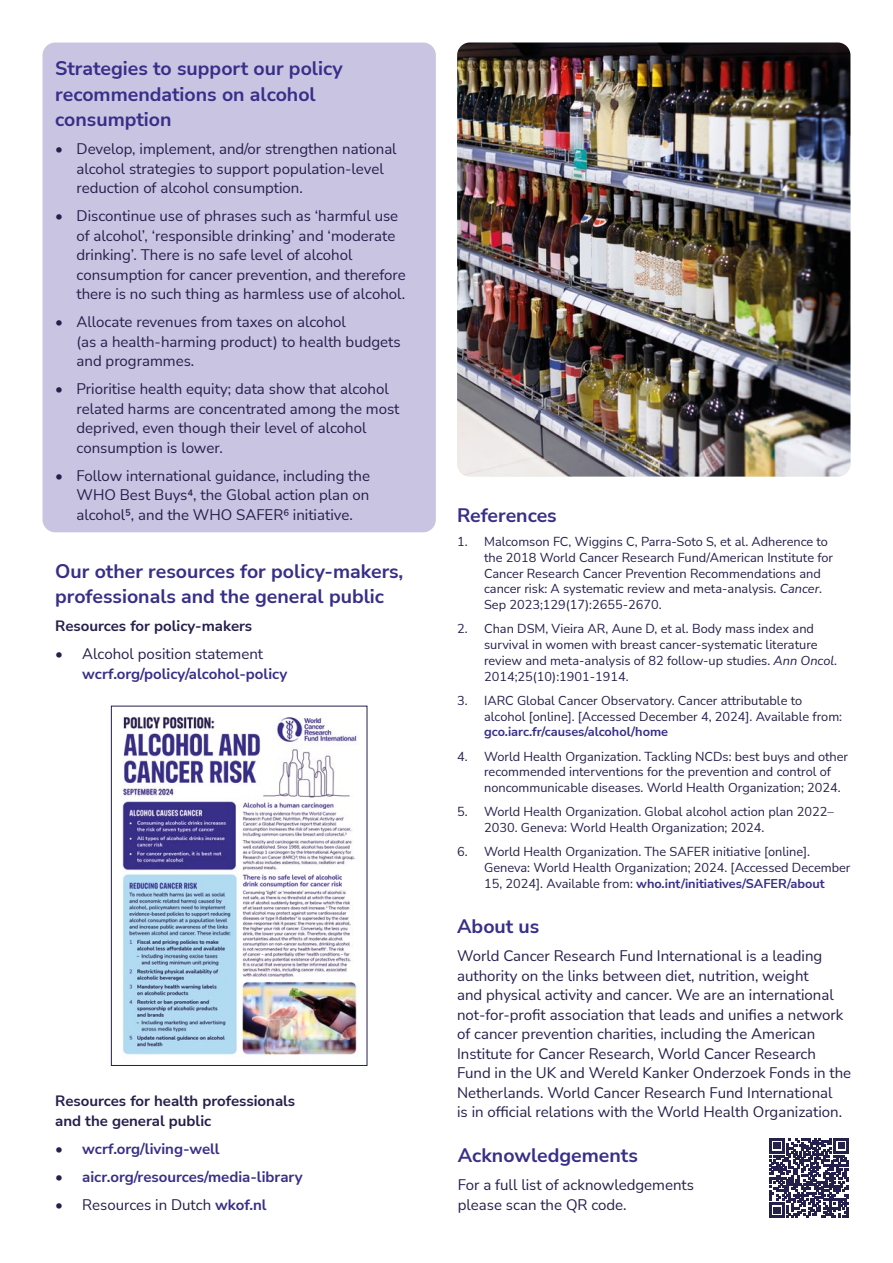
<style>
.page{position:relative;width:893px;height:1263px;background:#fff}
.page>*{position:absolute;margin:0;border:0;box-sizing:border-box;transform-origin:0 0}
.t1{font:700 19.5px/25.5px "Nunito Sans";color:#372f88}
.t2{font:15px/19.5px "Nunito Sans";color:#251f4b}
.t3{font:700 15px "Nunito Sans";color:#372f88}
.t4{font:700 15px/19.5px "Nunito Sans";color:#251f4b}
.t5{font:12.75px/15.8px "Nunito Sans";color:#251f4b}
.t6{font:700 12.75px "Nunito Sans";color:#372f88}
.s1{font-weight:400;color:#251f4b}
.s2{font-weight:700;color:#372f88}
.s3{font-style:italic}
</style>
<div class="page">
<img style="left:457px;top:43px;width:393px;height:434px">
<img style="left:122px;top:716px;width:235px;height:339px">
<div style="left:111px;top:706px;width:256px;height:360px;border:1px solid #251f4b"></div>
<div style="left:43px;top:43px;width:393px;height:489px;background:#cac4e3;border-radius:13px"></div>
<svg style="left:769px;top:1138px;width:80px;height:80px"></svg>
<h1 class="t1" style="left:55px;top:55px;width:289px">Strategies to support our policy recommendations on alcohol consumption</h1>
<p class="t2" style="left:77px;top:138px;width:322px;text-indent:-21px">• Develop, implement, and/or strengthen national alcohol strategies to support population-level reduction of alcohol consumption.</p>
<p class="t2" style="left:77px;top:205px;width:331px;text-indent:-21px">• Discontinue use of phrases such as ‘harmful use of alcohol’, ‘responsible drinking’ and ‘moderate drinking’. There is no safe level of alcohol consumption for cancer prevention, and therefore there is no such thing as harmless use of alcohol.</p>
<p class="t2" style="left:77px;top:311px;width:326px;text-indent:-21px">• Allocate revenues from taxes on alcohol<br>(as a health-harming product) to health budgets and programmes.</p>
<p class="t2" style="left:77px;top:378px;width:324px;text-indent:-21px">• Prioritise health equity; data show that alcohol related harms are concentrated among the most deprived, even though their level of alcohol consumption is lower.</p>
<p class="t2" style="left:77px;top:465px;width:295px;text-align:justify;text-indent:-21px">• Follow international guidance, including the WHO Best Buys4, the Global action plan on alcohol5, and the WHO SAFER6 initiative.</p>
<h1 class="t1" style="left:55px;top:557px;width:350px">Our other resources for policy-makers, professionals and the general public</h1>
<p class="t4" style="left:55px;top:615px;width:198px">Resources for policy-makers</p>
<p class="t2" style="left:55px;top:643px;width:209px">• Alcohol position statement</p>
<p class="t3" style="left:82px;top:663px;width:207px">wcrf.org/policy/alcohol-policy</p>
<p class="t4" style="left:55px;top:1091px;width:242px">Resources for health professionals and the general public</p>
<p class="t3" style="left:55px;top:1138px;width:166px"><span class="s1">•</span> wcrf.org/living-well</p>
<p class="t3" style="left:55px;top:1166px;width:249px"><span class="s1">•</span> aicr.org/resources/media-library</p>
<p class="t2" style="left:55px;top:1194px;width:213px">• Resources in Dutch <span class="s2">wkof.nl</span></p>
<h1 class="t1" style="left:457px;top:501px;width:101px">References</h1>
<p class="t5" style="left:484px;top:533px;width:350px;text-indent:-27px">1. Malcomson FC, Wiggins C, Parra-Soto S, et al. Adherence to the 2018 World Cancer Research Fund/American Institute for Cancer Research Cancer Prevention Recommendations and cancer risk: A systematic review and meta-analysis. <span class="s3">Cancer</span>.<br>Sep 2023;129(17):2655-2670.</p>
<p class="t5" style="left:484px;top:620px;width:355px;text-indent:-27px">2. Chan DSM, Vieira AR, Aune D, et al. Body mass index and survival in women with breast cancer-systematic literature review and meta-analysis of 82 follow-up studies. <span class="s3">Ann Oncol</span>.<br>2014;25(10):1901-1914.</p>
<p class="t5" style="left:484px;top:692px;width:360px;text-indent:-27px">3. IARC Global Cancer Observatory. Cancer attributable to alcohol [online]. [Accessed December 4, 2024]. Available from:</p>
<p class="t6" style="left:484px;top:723px;width:186px">gco.iarc.fr/causes/alcohol/home</p>
<p class="t5" style="left:484px;top:748px;width:365px;text-indent:-27px">4. World Health Organization. Tackling NCDs: best buys and other recommended interventions for the prevention and control of noncommunicable diseases. World Health Organization; 2024.</p>
<p class="t5" style="left:484px;top:803px;width:351px;text-indent:-27px">5. World Health Organization. Global alcohol action plan 2022–<br>2030. Geneva: World Health Organization; 2024.</p>
<p class="t5" style="left:484px;top:843px;width:368px;text-indent:-27px">6. World Health Organization. The SAFER initiative [online].<br>Geneva: World Health Organization; 2024. [Accessed December<br>15, 2024]. Available from: <span class="s2">who.int/initiatives/SAFER/about</span></p>
<h1 class="t1" style="left:457px;top:913px;width:84px">About us</h1>
<p class="t2" style="left:457px;top:945px;width:396px">World Cancer Research Fund International is a leading authority on the links between diet, nutrition, weight<br>and physical activity and cancer. We are an international not-for-profit association that leads and unifies a network of cancer prevention charities, including the American Institute for Cancer Research, World Cancer Research Fund in the UK and Wereld Kanker Onderzoek Fonds in the Netherlands. World Cancer Research Fund International<br>is in official relations with the World Health Organization.</p>
<h1 class="t1" style="left:458px;top:1142px;width:181px">Acknowledgements</h1>
<p class="t2" style="left:458px;top:1175px;width:238px">For a full list of acknowledgements please scan the QR code.</p>
</div>
